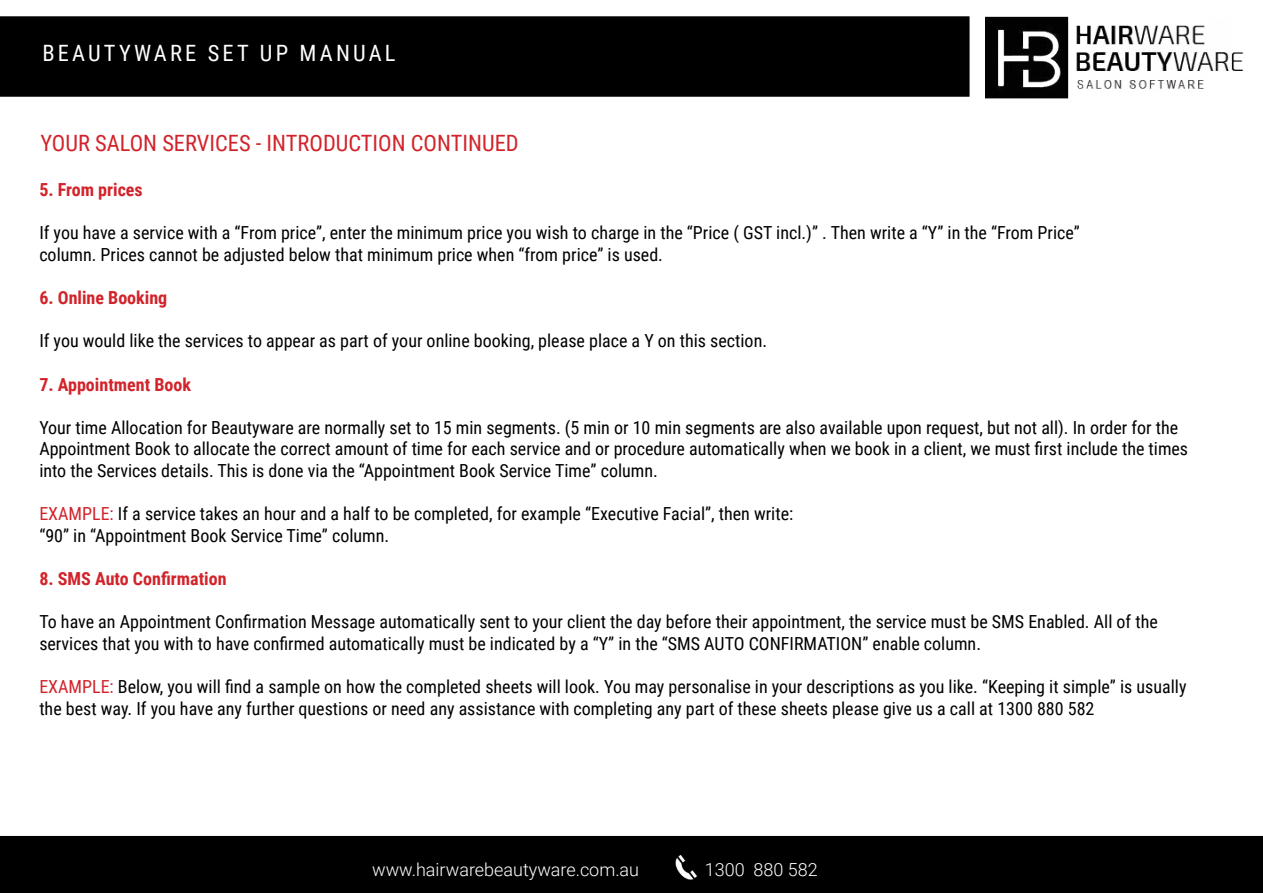
<style>
.page{position:relative;width:1263px;height:893px;background:#fff}
.page>*{position:absolute;margin:0;border:0;box-sizing:border-box;transform-origin:0 0}
.t1{font:22.5px "Roboto Condensed";color:#d2232a}
.t2{font:22.5px "Roboto Condensed";letter-spacing:.14em;color:#fff}
.t3{font:18px/21.6px "Roboto Condensed";color:#000}
.t4{font:700 18px "Roboto Condensed";color:#d2232a}
.t5{font:300 18px "Roboto";color:#fff}
.s1{color:#d2232a}
</style>
<div class="page">
<div style="left:0;top:16px;width:961px;height:81px;background:#000"></div>
<div style="left:0;top:836px;width:1263px;height:57px;background:#000"></div>
<img style="left:961px;top:16px;width:283px;height:83px">
<img style="left:675px;top:855px;width:21px;height:25px">
<p class="t2" style="left:43px;top:38px;width:354px">BEAUTYWARE SET UP MANUAL</p>
<p class="t1" style="left:40px;top:127px;width:480px">YOUR SALON SERVICES - INTRODUCTION CONTINUED</p>
<p class="t4" style="left:39px;top:177px;width:105px">5. From prices</p>
<p class="t3" style="left:39px;top:221px;width:1042px">If you have a service with a “From price”, enter the minimum price you wish to charge in the “Price ( GST incl.)” . Then write a “Y” in the “From Price” column. Prices cannot be adjusted below that minimum price when “from price” is used.</p>
<p class="t4" style="left:39px;top:285px;width:129px">6. Online Booking</p>
<p class="t3" style="left:39px;top:329px;width:729px">If you would like the services to appear as part of your online booking, please place a Y on this section.</p>
<p class="t4" style="left:39px;top:371px;width:153px">7. Appointment Book</p>
<p class="t3" style="left:39px;top:416px;width:1150px">Your time Allocation for Beautyware are normally set to 15 min segments. (5 min or 10 min segments are also available upon request, but not all). In order for the<br>Appointment Book to allocate the correct amount of time for each service and or procedure automatically when we book in a client, we must first include the times into the Services details. This is done via the “Appointment Book Service Time” column.</p>
<p class="t3" style="left:39px;top:502px;width:755px"><span class="s1">EXAMPLE:</span> If a service takes an hour and a half to be completed, for example “Executive Facial”, then write: “90” in “Appointment Book Service Time” column.</p>
<p class="t4" style="left:39px;top:566px;width:189px">8. SMS Auto Confirmation</p>
<p class="t3" style="left:39px;top:610px;width:1120px">To have an Appointment Confirmation Message automatically sent to your client the day before their appointment, the service must be SMS Enabled. All of the services that you with to have confirmed automatically must be indicated by a “Y” in the “SMS AUTO CONFIRMATION” enable column.</p>
<p class="t3" style="left:39px;top:675px;width:1149px"><span class="s1">EXAMPLE:</span> Below, you will find a sample on how the completed sheets will look. You may personalise in your descriptions as you like. “Keeping it simple” is usually the best way. If you have any further questions or need any assistance with completing any part of these sheets please give us a call at 1300 880 582</p>
<p class="t5" style="left:372px;top:857px;width:269px">www.hairwarebeautyware.com.au</p>
<p class="t5" style="left:705px;top:857px;width:114px">1300 880 582</p>
</div>
